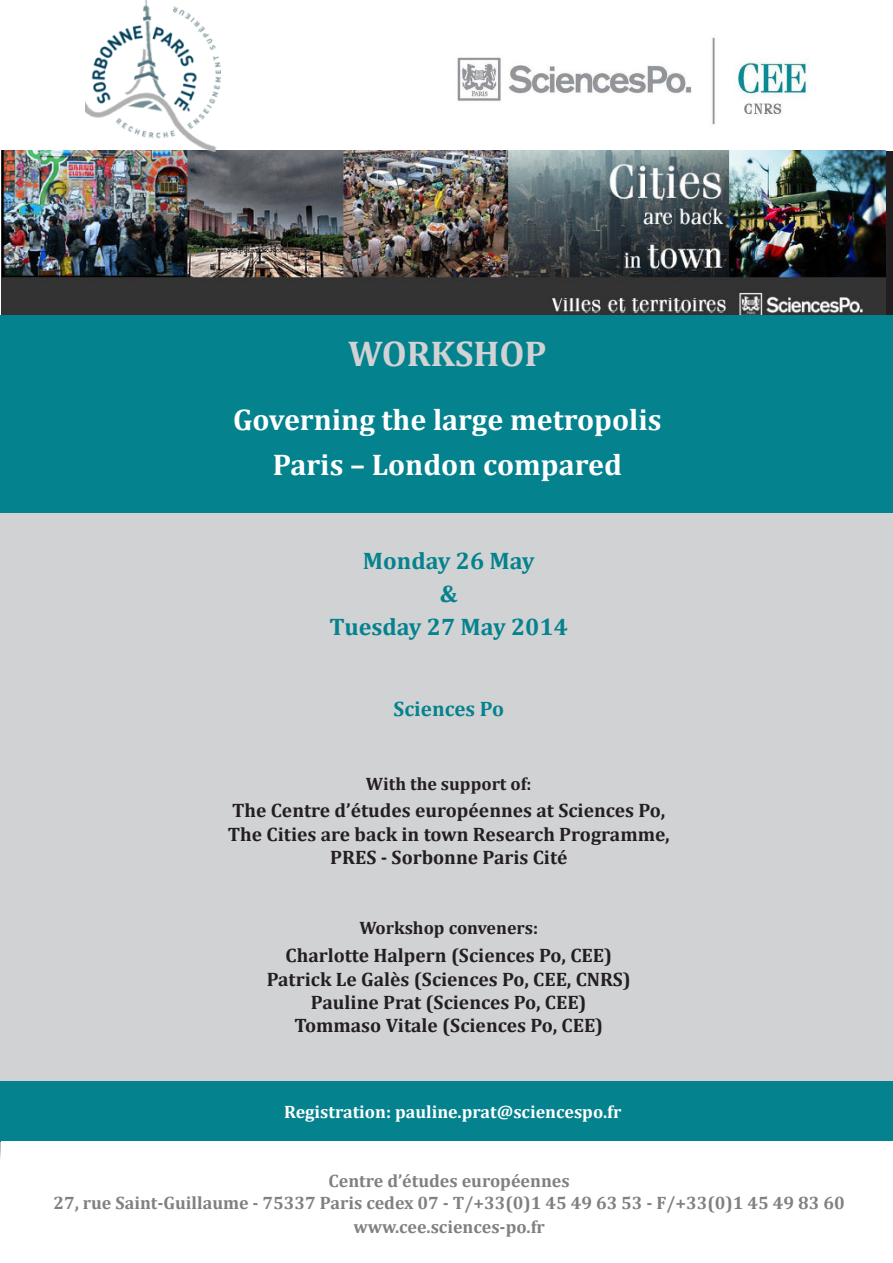
<style>
.page{position:relative;width:893px;height:1263px;background:#fff}
.page>*{position:absolute;margin:0;border:0;box-sizing:border-box;transform-origin:0 0}
.t1{font:700 36px "Cambria";color:#d1d2d4}
.t2{font:700 30px "Cambria";color:#fff}
.t3{font:700 24px "Cambria";color:#04828d}
.t4{font:700 21px "Cambria";color:#04828d}
.t5{font:700 19.5px "Cambria";color:#231f20}
.t6{font:700 18px "Cambria";color:#808080}
.t7{font:700 18px "Cambria";color:#fff}
.t8{font:700 18px "Cambria";color:#231f20}
</style>
<div class="page">
<div style="left:1px;top:487px;width:892px;height:594px;background:#d1d2d4"></div>
<div style="left:0;top:1081px;width:893px;height:61px;background:#04828d"></div>
<img style="left:1px;top:151px;width:885px;height:164px">
<img style="left:457px;top:37px;width:351px;height:88px">
<img style="left:85px;top:1px;width:135px;height:151px">
<div style="left:0;top:315px;width:893px;height:197px;background:#04828d"></div>
<p class="t1" style="left:348px;top:328px;width:200px">WORKSHOP</p>
<p class="t2" style="left:233px;top:399px;width:430px">Governing the large metropolis</p>
<p class="t2" style="left:273px;top:443px;width:351px">Paris – London compared</p>
<p class="t3" style="left:363px;top:544px;width:173px">Monday 26 May</p>
<p class="t3" style="left:440px;top:577px;width:19px">&amp;</p>
<p class="t3" style="left:330px;top:610px;width:240px">Tuesday 27 May 2014</p>
<p class="t4" style="left:393px;top:694px;width:112px">Sciences Po</p>
<p class="t8" style="left:366px;top:771px;width:167px">With the support of:</p>
<p class="t5" style="left:232px;top:797px;width:435px">The Centre d’études européennes at Sciences Po,</p>
<p class="t5" style="left:228px;top:820px;width:443px">The Cities are back in town Research Programme,</p>
<p class="t5" style="left:330px;top:844px;width:239px">PRES - Sorbonne Paris Cité</p>
<p class="t8" style="left:359px;top:916px;width:180px">Workshop conveners:</p>
<p class="t5" style="left:286px;top:942px;width:328px">Charlotte Halpern (Sciences Po, CEE)</p>
<p class="t5" style="left:267px;top:965px;width:366px">Patrick Le Galès (Sciences Po, CEE, CNRS)</p>
<p class="t5" style="left:311px;top:988px;width:277px">Pauline Prat (Sciences Po, CEE)</p>
<p class="t5" style="left:294px;top:1012px;width:310px">Tommaso Vitale (Sciences Po, CEE)</p>
<p class="t7" style="left:284px;top:1099px;width:339px">Registration: pauline.prat@sciencespo.fr</p>
<p class="t6" style="left:329px;top:1168px;width:243px">Centre d’études européennes</p>
<p class="t6" style="left:53px;top:1190px;width:793px">27, rue Saint-Guillaume - 75337 Paris cedex 07 - T/+33(0)1 45 49 63 53 - F/+33(0)1 45 49 83 60</p>
<p class="t6" style="left:353px;top:1214px;width:193px">www.cee.sciences-po.fr</p>
</div>
